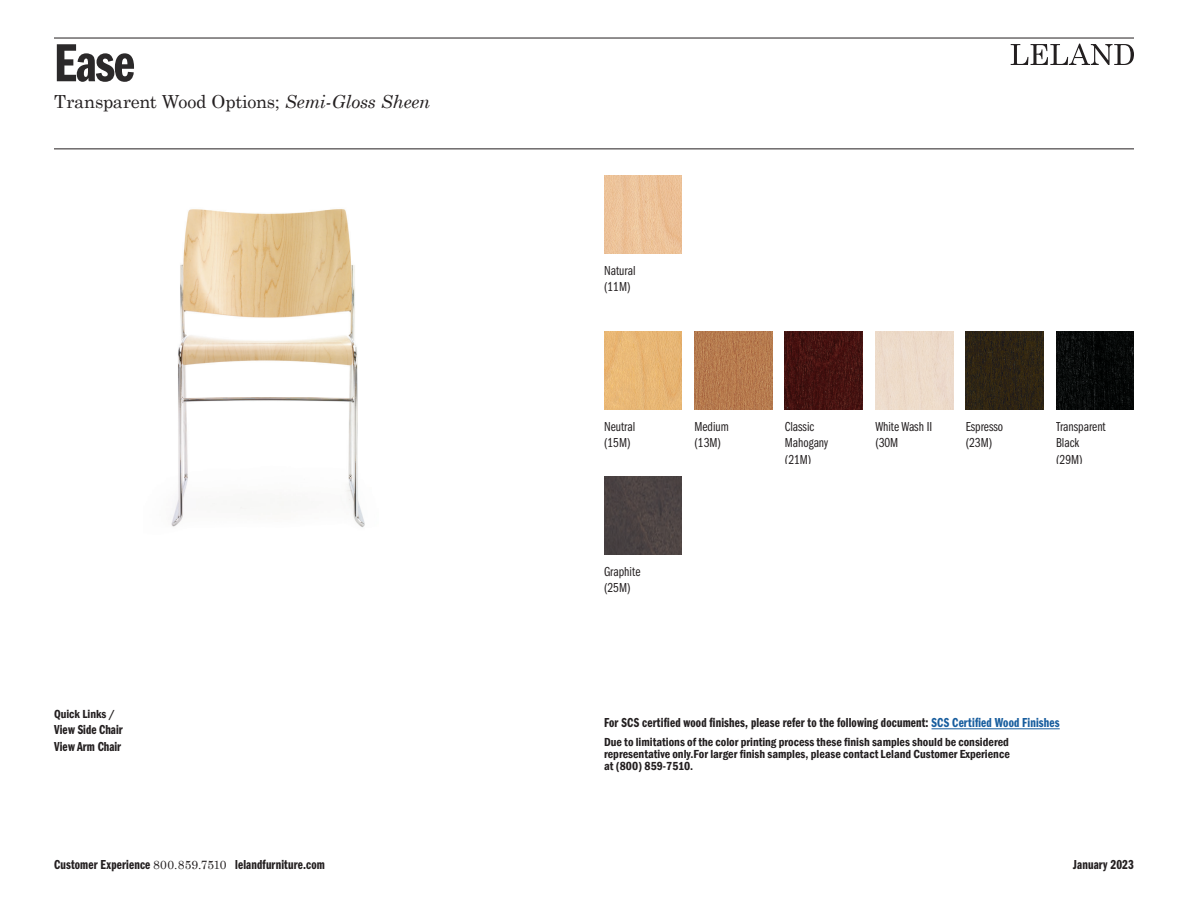
<style>
.page{position:relative;width:1188px;height:918px;background:#fff}
.page>*{position:absolute;margin:0;border:0;box-sizing:border-box;transform-origin:0 0}
.Product_Heading{font:55.5px "Franklin Gothic LT Pro Dm Cm";color:#2b292a}
.Subheading{font:18px "Century Schoolbook";letter-spacing:-.01em;color:#231f20}
.Contact_Footer{font:13.5px "Franklin Gothic LT Pro Dm Cm";letter-spacing:.01em;color:#231f20}
.Finishes_Text{font:13.5px "Franklin Gothic LT Pro Bk Cm";color:#231f20}
.Quick_Links_Bold{font:13.5px "Franklin Gothic LT Pro Dm Cm";color:#231f20}
.Effective_Date_Foote{font:13.5px "Franklin Gothic LT Pro Dm Cm";letter-spacing:.01em;color:#231f20}
.Note{font:600 condensed 12px "Franklin Gothic";color:#231f20}
.Quick_Links{font:600 condensed 12px "Franklin Gothic";color:#231f20}
.s1{font-style:italic}
.s2{color:#175d9e}
.s3{font-family:"Century Schoolbook";font-size:12px}
</style>
<div class="page">
<hr style="left:54px;top:38px;width:1080px;height:1px;background:#231f20">
<svg style="left:1011px;top:44px;width:123px;height:21px"></svg>
<hr style="left:54px;top:149px;width:1080px;height:1px;background:#231f20">
<img style="left:604px;top:176px;width:78px;height:77px">
<img style="left:604px;top:332px;width:78px;height:77px">
<img style="left:695px;top:332px;width:77px;height:77px">
<img style="left:785px;top:332px;width:78px;height:77px">
<div style="left:875px;top:332px;width:78px;height:77px;background:#eddbca"></div>
<img style="left:966px;top:332px;width:78px;height:77px">
<img style="left:1056px;top:332px;width:78px;height:77px">
<img style="left:604px;top:477px;width:78px;height:77px">
<img style="left:171px;top:209px;width:194px;height:319px">
<hr style="left:932px;top:728px;width:128px;height:1px;background:#175d9e">
<p class="Product_Heading" style="left:54px;top:32px;width:82px">Ease</p>
<p class="Subheading" style="left:54px;top:87px;width:378px">Transparent Wood Options; <span class="s1">Semi-Gloss Sheen</span></p>
<p class="Quick_Links" style="left:54px;top:706px;width:63px">Quick Links /</p>
<p class="Quick_Links_Bold" style="left:54px;top:722px;width:70px">View Side Chair</p>
<p class="Quick_Links_Bold" style="left:54px;top:739px;width:69px">View Arm Chair</p>
<p class="Finishes_Text" style="left:604px;top:263px;width:33px">Natural</p>
<p class="Finishes_Text" style="left:604px;top:279px;width:28px">(11M)</p>
<p class="Finishes_Text" style="left:604px;top:419px;width:33px">Neutral</p>
<p class="Finishes_Text" style="left:604px;top:435px;width:28px">(15M)</p>
<p class="Finishes_Text" style="left:604px;top:564px;width:38px">Graphite</p>
<p class="Finishes_Text" style="left:604px;top:580px;width:28px">(25M)</p>
<p class="Finishes_Text" style="left:695px;top:419px;width:36px">Medium</p>
<p class="Finishes_Text" style="left:695px;top:435px;width:28px">(13M)</p>
<p class="Finishes_Text" style="left:785px;top:419px;width:31px">Classic</p>
<p class="Finishes_Text" style="left:785px;top:435px;width:45px">Mahogany</p>
<p class="Finishes_Text" style="left:785px;top:452px;width:28px">(21M)</p>
<p class="Finishes_Text" style="left:875px;top:419px;width:58px">White Wash II</p>
<p class="Finishes_Text" style="left:875px;top:435px;width:24px">(30M</p>
<p class="Finishes_Text" style="left:966px;top:419px;width:39px">Espresso</p>
<p class="Finishes_Text" style="left:966px;top:435px;width:28px">(23M)</p>
<p class="Finishes_Text" style="left:1056px;top:419px;width:51px">Transparent</p>
<p class="Finishes_Text" style="left:1056px;top:435px;width:25px">Black</p>
<p class="Finishes_Text" style="left:1056px;top:452px;width:28px">(29M)</p>
<p class="Contact_Footer" style="left:604px;top:716px;width:457px">For SCS certified wood finishes, please refer to the following document: <span class="s2">SCS Certified Wood Finishes</span></p>
<p class="Note" style="left:604px;top:734px;width:406px">Due to limitations of the color printing process these finish samples should be considered</p>
<p class="Note" style="left:604px;top:746px;width:407px">representative only.For larger finish samples, please contact Leland Customer Experience</p>
<p class="Note" style="left:604px;top:758px;width:91px">at (800) 859-7510.</p>
<p class="Contact_Footer" style="left:54px;top:857px;width:272px">Customer Experience <span class="s3">800.859.7510</span> lelandfurniture.com</p>
<p class="Effective_Date_Foote" style="left:1073px;top:857px;width:63px">January 2023</p>
</div>
